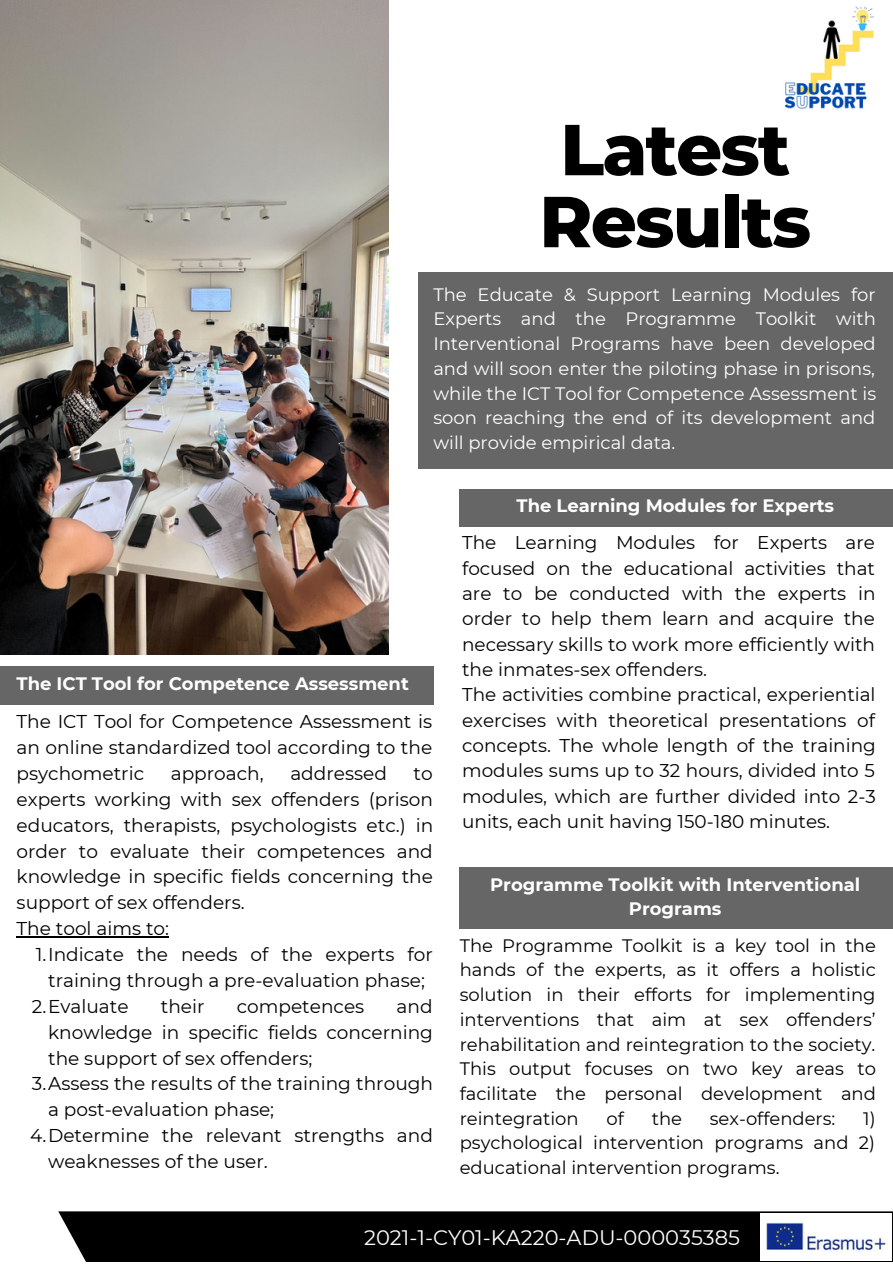
<style>
.page{position:relative;width:893px;height:1264px;background:#fff}
.page>*{position:absolute;margin:0;border:0;box-sizing:border-box;transform-origin:0 0}
.t1{font:800 72px "Montserrat";letter-spacing:-.025em;color:#000}
.t2{font:21px "Montserrat";color:#fff}
.t3{font:18.6px/25.8px "Montserrat";color:#000;text-align:justify}
.t4{font:18.45px/25.3px "Montserrat";color:#000;text-align:justify}
.t5{font:18px/24.8px "Montserrat";color:#000;text-align:justify}
.t6{font:18px/24.8px "Montserrat";color:#fff;text-align:justify}
.t7{font:700 18px/24.8px "Montserrat";color:#fff;text-align:center}
</style>
<div class="page">
<img style="left:0;top:0;width:388px;height:654px">
<div style="left:418px;top:272px;width:474px;height:196px;background:#666"></div>
<div style="left:58px;top:1211px;width:834px;height:50px;background:#000"></div>
<img style="left:784px;top:6px;width:90px;height:103px">
<hr style="left:17px;top:936px;width:152px;height:1px;background:#000">
<img style="left:760px;top:1213px;width:131px;height:47px">
<div style="left:0;top:666px;width:433px;height:38px;background:#666"></div>
<div style="left:459px;top:489px;width:433px;height:38px;background:#666"></div>
<div style="left:459px;top:867px;width:433px;height:62px;background:#666"></div>
<p class="t1" style="left:560px;top:105px;width:231px">Latest</p>
<p class="t1" style="left:539px;top:177px;width:273px">Results</p>
<p class="t6" style="left:433px;top:282px;width:444px">The Educate &amp; Support Learning Modules for Experts and the Programme Toolkit with Interventional Programs have been developed and will soon enter the piloting phase in prisons, while the ICT Tool for Competence Assessment is soon reaching the end of its development and will provide empirical data.</p>
<p class="t7" style="left:17px;top:671px;width:394px">The ICT Tool for Competence Assessment</p>
<p class="t3" style="left:17px;top:708px;width:417px">The ICT Tool for Competence Assessment is an online standardized tool according to the psychometric</p>
<p class="t3" style="left:171px;top:760px;width:94px">approach,</p>
<p class="t3" style="left:290px;top:760px;width:98px">addressed</p>
<p class="t3" style="left:17px;top:760px;width:418px;text-indent:397px">to experts working with sex offenders (prison educators, therapists, psychologists etc.) in order to evaluate their competences and knowledge in specific fields concerning the support of sex offenders.</p>
<p class="t3" style="left:17px;top:915px;width:154px">The tool aims to:</p>
<p class="t3" style="left:36px;top:941px;width:398px;text-align:center">1.Indicate the needs of the experts for training through a pre-evaluation phase;</p>
<p class="t3" style="left:32px;top:993px;width:98px">2.Evaluate</p>
<p class="t3" style="left:161px;top:993px;width:45px">their</p>
<p class="t3" style="left:237px;top:993px;width:129px">competences</p>
<p class="t3" style="left:48px;top:993px;width:386px;text-indent:348px">and knowledge in specific fields concerning the support of sex offenders;</p>
<p class="t3" style="left:48px;top:1070px;width:386px;text-indent:-16px">3.Assess the results of the training through a post-evaluation phase;</p>
<p class="t3" style="left:48px;top:1122px;width:386px;text-indent:-18px">4.Determine the relevant strengths and weaknesses of the user.</p>
<p class="t7" style="left:516px;top:493px;width:319px">The Learning Modules for Experts</p>
<p class="t4" style="left:462px;top:530px;width:415px">The Learning Modules for Experts are focused on the educational activities that are to be conducted with the experts in order to help them learn and acquire the necessary skills to work more efficiently with the inmates-sex offenders.</p>
<p class="t4" style="left:462px;top:682px;width:415px">The activities combine practical, experiential exercises with theoretical presentations of concepts. The whole length of the training modules sums up to 32 hours, divided into 5 modules, which are further divided into 2-3 units, each unit having 150-180 minutes.</p>
<p class="t7" style="left:490px;top:871px;width:371px">Programme Toolkit with Interventional<br>Programs</p>
<p class="t5" style="left:459px;top:932px;width:418px">The Programme Toolkit is a key tool in the hands of the experts, as it offers a holistic solution in their efforts for implementing interventions that aim at sex offenders’ rehabilitation and reintegration to the society.<br>This output focuses on two key areas to facilitate the personal development and reintegration</p>
<p class="t5" style="left:606px;top:1105px;width:19px">of</p>
<p class="t5" style="left:651px;top:1105px;width:32px">the</p>
<p class="t5" style="left:709px;top:1105px;width:127px">sex-offenders:</p>
<p class="t5" style="left:459px;top:1105px;width:417px;text-indent:403px">1) psychological intervention programs and 2) educational intervention programs.</p>
<p class="t2" style="left:364px;top:1224px;width:377px">2021-1-CY01-KA220-ADU-000035385</p>
</div>
